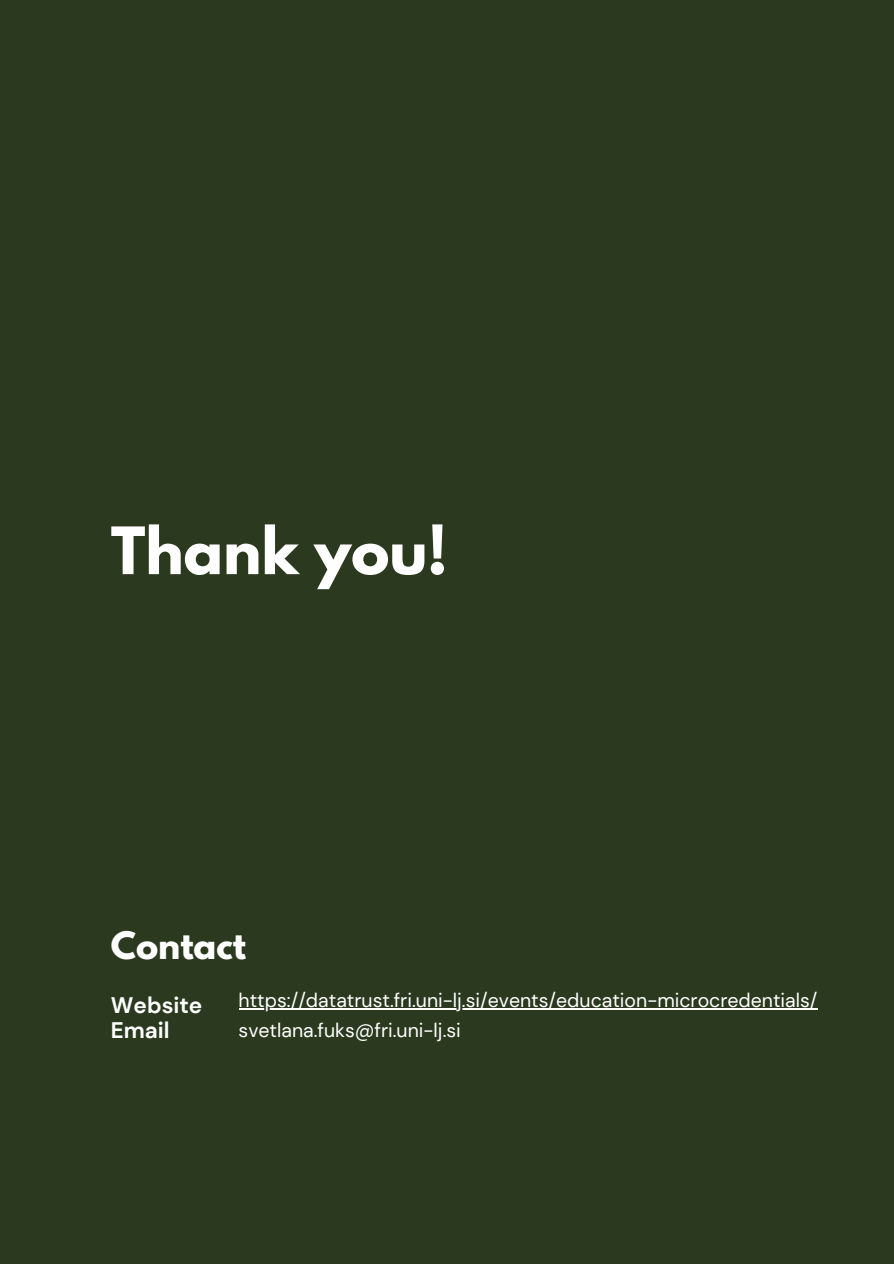
<style>
.page{position:relative;width:894px;height:1264px;background:#fff}
.page>*{position:absolute;margin:0;border:0;box-sizing:border-box;transform-origin:0 0}
.t1{font:700 57.75px "League Spartan";color:#fff}
.t2{font:700 33.45px "League Spartan";color:#fff}
.t3{font:700 22.5px "DM Sans";color:#fff}
.t4{font:19.5px "DM Sans";color:#fff}
</style>
<div class="page">
<div style="left:0;top:0;width:893px;height:1263px;background:#2b391f"></div>
<svg style="left:893px;top:170px;width:1px;height:15px"></svg>
<hr style="left:238px;top:1008px;width:579px;height:1px;background:#fff">
<h1 class="t1" style="left:111px;top:522px;width:338px">Thank you!</h1>
<p class="t2" style="left:111px;top:928px;width:137px">Contact</p>
<p class="t4" style="left:238px;top:987px;width:580px">https://datatrust.fri.uni-lj.si/events/education-microcredentials/</p>
<h2 class="t3" style="left:111px;top:991px;width:93px">Website</h2>
<h3 class="t3" style="left:111px;top:1016px;width:60px">Email</h3>
<h3 class="t4" style="left:238px;top:1017px;width:224px">svetlana.fuks@fri.uni-lj.si</h3>
</div>
